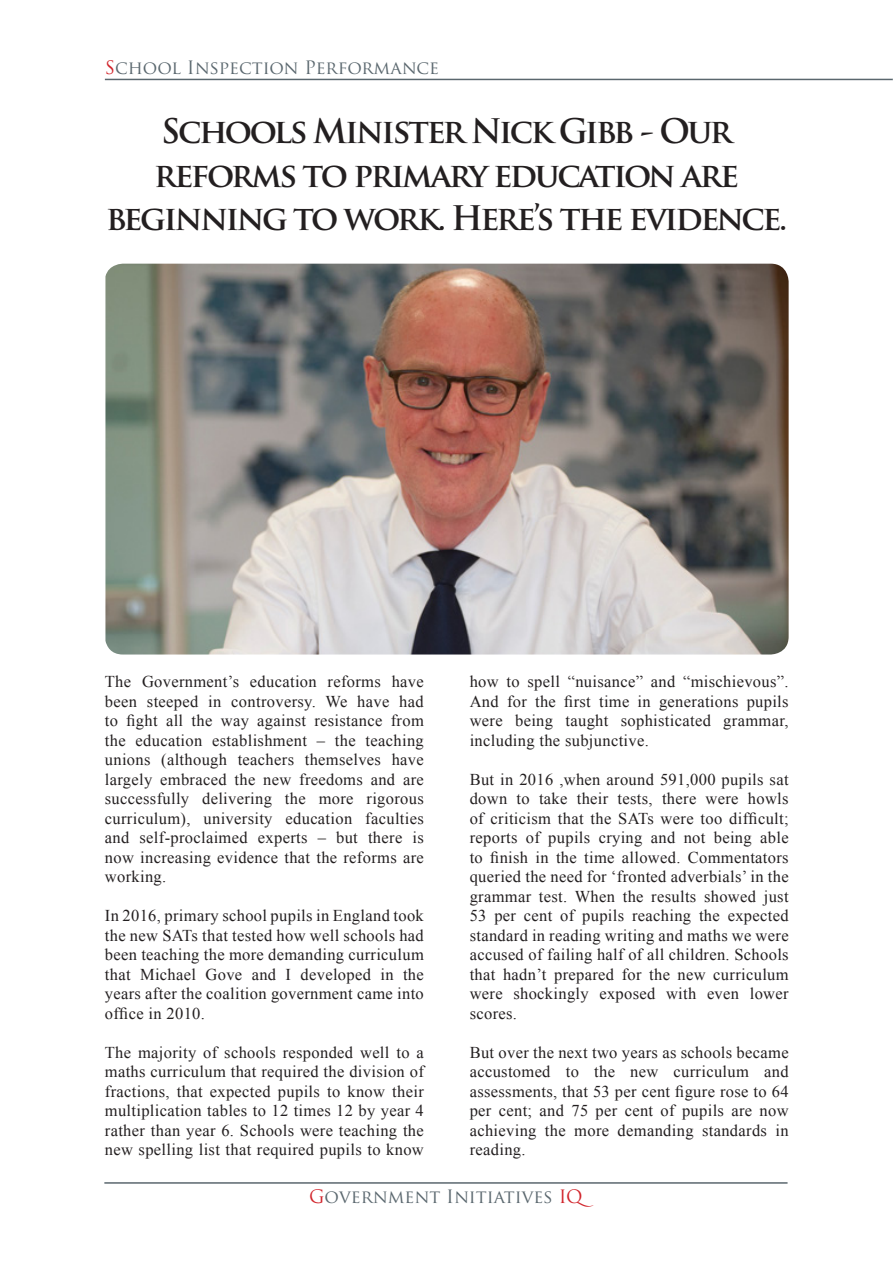
<style>
.page{position:relative;width:893px;height:1263px;background:#fff}
.page>*{position:absolute;margin:0;border:0;box-sizing:border-box;transform-origin:0 0}
.t1{font:700 33px/43.5px "Trajan Pro";letter-spacing:-.07em;color:#231f20;text-align:center}
.t2{font:18px "Trajan Pro";color:#5a676e}
.Normal__Web{font:16.5px/19.5px "Times New Roman";letter-spacing:.02em;color:#231f20;text-align:justify}
.s1{color:#d1232a}
</style>
<div class="page">
<hr style="left:105px;top:79px;width:788px;height:1px;background:#5a676e">
<hr style="left:104px;top:1182px;width:684px;height:2px;background:#5a676e">
<img style="left:105px;top:264px;width:684px;height:390px">
<p class="t2" style="left:105px;top:56px;width:336px"><span class="s1">S</span>chool Inspection Performance</p>
<p class="t1" style="left:106px;top:110px;width:683px">Schools Minister Nick Gibb - Our reforms to primary education are beginning to work. Here’s the evidence.</p>
<p class="Normal__Web" style="left:105px;top:671px;width:320px">The Government’s education reforms have been steeped in controversy. We have had to fight all the way against resistance from the education establishment – the teaching unions (although teachers themselves have largely embraced the new freedoms and are successfully delivering the more rigorous curriculum), university education faculties and self-proclaimed experts – but there is now increasing evidence that the reforms are working.</p>
<p class="Normal__Web" style="left:105px;top:905px;width:320px">In 2016, primary school pupils in England took the new SATs that tested how well schools had been teaching the more demanding curriculum that Michael Gove and I developed in the years after the coalition government came into office in 2010.</p>
<p class="Normal__Web" style="left:105px;top:1042px;width:320px">The majority of schools responded well to a maths curriculum that required the division of fractions, that expected pupils to know their multiplication tables to 12 times 12 by year 4 rather than year 6. Schools were teaching the new spelling list that required pupils to know</p>
<p class="Normal__Web" style="left:470px;top:671px;width:320px">how to spell “nuisance” and “mischievous”.<br>And for the first time in generations pupils were being taught sophisticated grammar, including the subjunctive.</p>
<p class="Normal__Web" style="left:470px;top:769px;width:320px">But in 2016 ,when around 591,000 pupils sat down to take their tests, there were howls of criticism that the SATs were too difficult; reports of pupils crying and not being able to finish in the time allowed. Commentators queried the need for ‘fronted adverbials’ in the grammar test. When the results showed just 53 per cent of pupils reaching the expected standard in reading writing and maths we were accused of failing half of all children. Schools that hadn’t prepared for the new curriculum were shockingly exposed with even lower scores.</p>
<p class="Normal__Web" style="left:470px;top:1042px;width:320px">But over the next two years as schools became accustomed to the new curriculum and assessments, that 53 per cent figure rose to 64 per cent; and 75 per cent of pupils are now achieving the more demanding standards in reading.</p>
<p class="t2" style="left:309px;top:1185px;width:286px"><span class="s1">G</span>overnment Initiatives <span class="s1">IQ</span></p>
</div>
